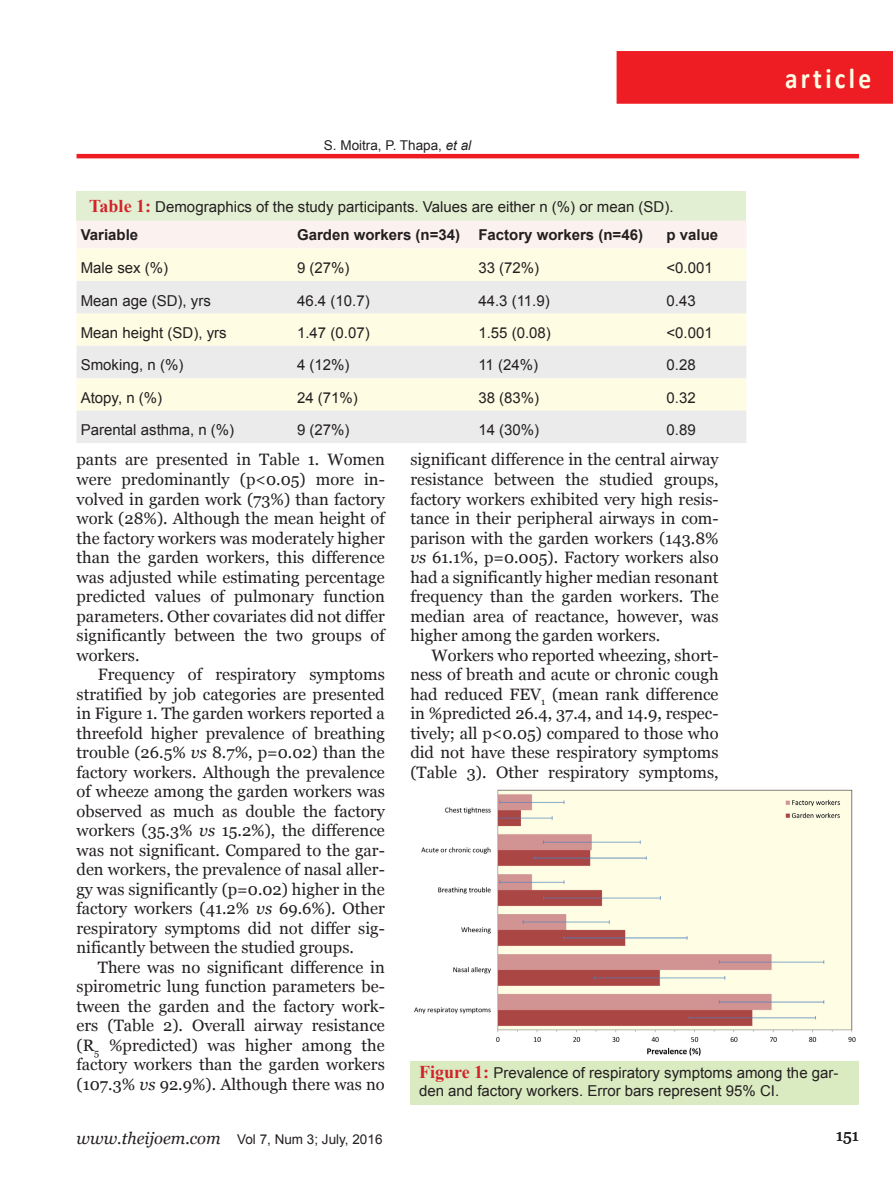
<style>
.page{position:relative;width:893px;height:1191px;background:#fff}
.page>*{position:absolute;margin:0;border:0;box-sizing:border-box;transform-origin:0 0}
.t1{font:700 28.8px "Calibri";letter-spacing:.13em;color:#fffce4;scale:.88 1}
.body{font:16.5px/19.5px "Georgia";color:#231f20;text-align:justify}
.First_body{font:16.5px/19.5px "Georgia";color:#231f20;text-align:justify}
.t2{font:15px/27.9px "Arial";color:#231f20}
.t3{font:700 15px "Arial";color:#231f20}
.Running_Auth{font:13.5px "Arial";color:#231f20}
.s1{font-style:italic}
.s2{font-family:"Times New Roman";font-weight:700;font-size:18px;color:#d1232a}
.s3{font-weight:700}
.s4{font-family:"Georgia";font-style:italic;font-size:16.5px}
</style>
<div class="page">
<hr style="left:77px;top:154px;width:782px;height:4px;background:#ee1d23">
<div style="left:617px;top:51px;width:276px;height:53px;background:#ee1d23"></div>
<div style="left:77px;top:191px;width:669px;height:30px;background:#e3efd2"></div>
<div style="left:77px;top:221px;width:669px;height:27px;background:#fbf1ee"></div>
<div style="left:77px;top:248px;width:669px;height:33px;background:#fffce4"></div>
<svg style="left:77px;top:281px;width:669px;height:162px;background:#f2f1e8"></svg>
<img style="left:414px;top:789px;width:442px;height:267px">
<div style="left:410px;top:1061px;width:449px;height:43px;background:#daeac1"></div>
<p class="Running_Auth" style="left:324px;top:136px;width:149px">S. Moitra, P. Thapa, <span class="s1">et al</span></p>
<p class="t2" style="left:81px;top:193px;width:594px;text-indent:9px"><span class="s2">Table 1:</span> Demographics of the study participants. Values are either n (%) or mean (SD).<br><span class="s3">Variable</span></p>
<p class="t3" style="left:297px;top:225px;width:347px">Garden workers (n=34) Factory workers (n=46)</p>
<p class="t3" style="left:666px;top:225px;width:53px">p value</p>
<p class="t2" style="left:81px;top:254px;width:89px">Male sex (%)</p>
<p class="t2" style="left:297px;top:254px;width:54px">9 (27%)</p>
<p class="t2" style="left:478px;top:254px;width:62px">33 (72%)</p>
<p class="t2" style="left:666px;top:254px;width:48px">&lt;0.001</p>
<p class="t2" style="left:81px;top:286px;width:132px">Mean age (SD), yrs</p>
<p class="t2" style="left:297px;top:286px;width:74px">46.4 (10.7)</p>
<p class="t2" style="left:478px;top:286px;width:73px">44.3 (11.9)</p>
<p class="t2" style="left:666px;top:286px;width:31px">0.43</p>
<p class="t2" style="left:81px;top:319px;width:147px">Mean height (SD), yrs</p>
<p class="t2" style="left:297px;top:319px;width:74px">1.47 (0.07)</p>
<p class="t2" style="left:478px;top:319px;width:74px">1.55 (0.08)</p>
<p class="t2" style="left:666px;top:319px;width:48px">&lt;0.001</p>
<p class="t2" style="left:81px;top:351px;width:104px">Smoking, n (%)</p>
<p class="t2" style="left:297px;top:351px;width:54px">4 (12%)</p>
<p class="t2" style="left:478px;top:351px;width:61px">11 (24%)</p>
<p class="t2" style="left:666px;top:351px;width:31px">0.28</p>
<p class="t2" style="left:81px;top:384px;width:83px">Atopy, n (%)</p>
<p class="t2" style="left:297px;top:384px;width:62px">24 (71%)</p>
<p class="t2" style="left:478px;top:384px;width:62px">38 (83%)</p>
<p class="t2" style="left:666px;top:384px;width:31px">0.32</p>
<p class="t2" style="left:81px;top:416px;width:155px">Parental asthma, n (%)</p>
<p class="t2" style="left:297px;top:416px;width:54px">9 (27%)</p>
<p class="t2" style="left:478px;top:416px;width:62px">14 (30%)</p>
<p class="t2" style="left:666px;top:416px;width:31px">0.89</p>
<h1 class="t1" style="left:785px;top:60px;width:99px">article</h1>
<p class="First_body" style="left:77px;top:450px;width:310px">pants are presented in Table 1. Women were predominantly (p&lt;0.05) more in&shy;volved in garden work (73%) than factory work (28%). Although the mean height of the factory workers was moderately higher than the garden workers, this difference was adjusted while estimating percentage predicted values of pulmonary function parameters. Other covariates did not differ significantly between the two groups of workers.</p>
<p class="body" style="left:77px;top:664px;width:310px;text-indent:21px">Frequency of respiratory symptoms stratified by job categories are presented in Figure 1. The garden workers reported a threefold higher prevalence of breathing trouble (26.5% <span class="s1">vs</span> 8.7%, p=0.02) than the factory workers. Although the prevalence of wheeze among the garden workers was observed as much as double the factory workers (35.3% <span class="s1">vs</span> 15.2%), the difference was not significant. Compared to the gar&shy;den workers, the prevalence of nasal aller&shy;gy was significantly (p=0.02) higher in the factory workers (41.2% <span class="s1">vs</span> 69.6%). Other respiratory symptoms did not differ sig&shy;nificantly between the studied groups.</p>
<p class="body" style="left:77px;top:957px;width:310px;text-indent:21px">There was no significant difference in spirometric lung function parameters be&shy;tween the garden and the factory work&shy;ers (Table 2). Overall airway resistance (R<sub>5</sub> %predicted) was higher among the factory workers than the garden workers (107.3% <span class="s1">vs</span> 92.9%). Although there was no</p>
<p class="body" style="left:410px;top:450px;width:310px">significant difference in the central airway resistance between the studied groups, factory workers exhibited very high resis&shy;tance in their peripheral airways in com&shy;parison with the garden workers (143.8% <span class="s1">vs</span> 61.1%, p=0.005). Factory workers also had a significantly higher median resonant frequency than the garden workers. The median area of reactance, however, was higher among the garden workers.</p>
<p class="body" style="left:410px;top:645px;width:310px;text-indent:21px">Workers who reported wheezing, short&shy;ness of breath and acute or chronic cough had reduced FEV<sub>1</sub> (mean rank difference in %predicted 26.4, 37.4, and 14.9, respec&shy;tively; all p&lt;0.05) compared to those who did not have these respiratory symptoms (Table 3). Other respiratory symptoms,</p>
<p class="t2" style="left:419px;top:1064px;width:421px;line-height:18px"><span class="s2">Figure 1:</span> Prevalence of respiratory symptoms among the gar&shy;den and factory workers. Error bars represent 95% CI.</p>
<p class="Running_Auth" style="left:77px;top:1130px;width:307px"><span class="s4">www.theijoem.com</span> Vol 7, Num 3; July, 2016</p>
<p class="body" style="left:836px;top:1125px;width:24px">151</p>
</div>
